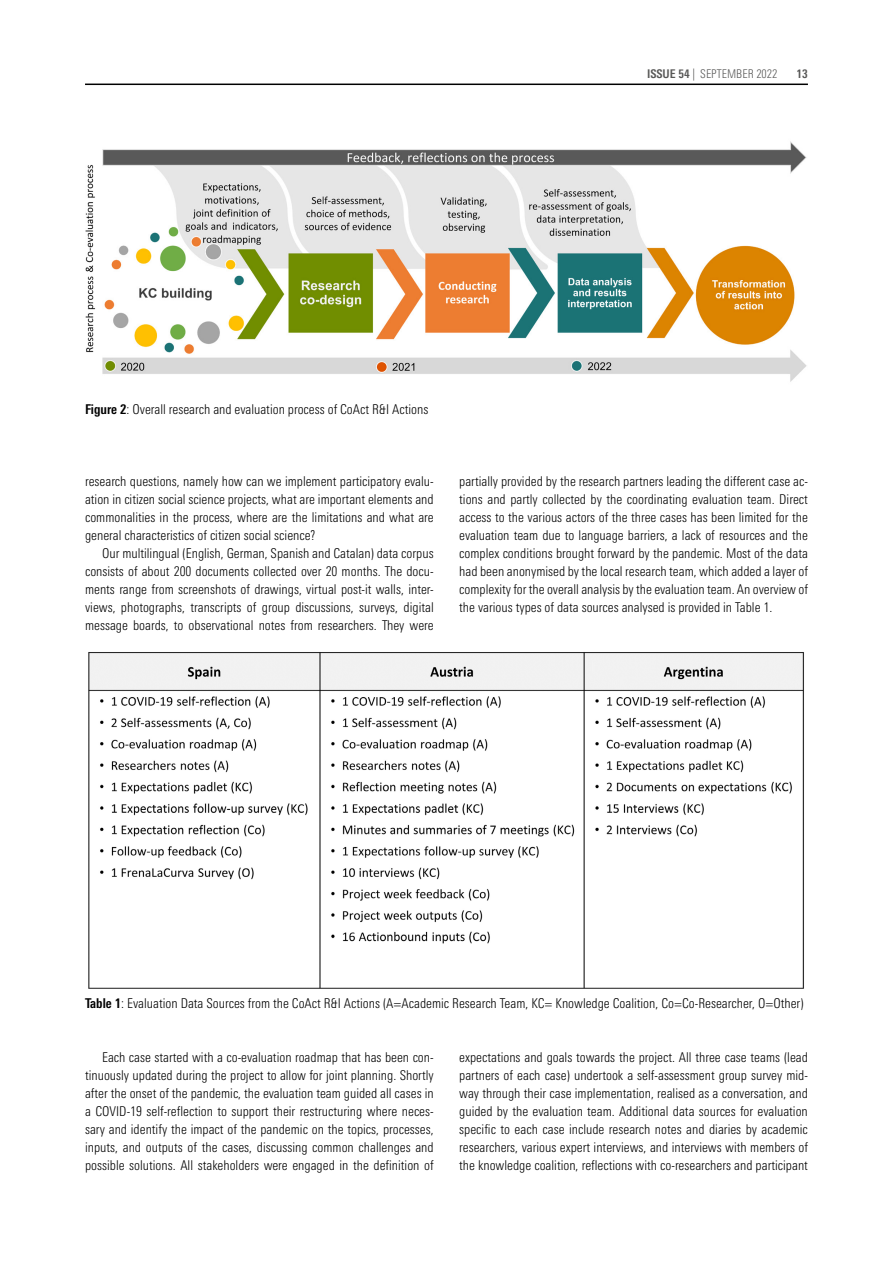
<style>
.page{position:relative;width:893px;height:1263px;background:#fff}
.page>*{position:absolute;margin:0;border:0;box-sizing:border-box;transform-origin:0 0}
.fließtext{font:300 condensed 13.5px/18px "Linotype Univers";color:#000;text-align:justify}
.ref{font:300 condensed 13.5px "Linotype Univers";color:#000}
.t1{font:300 condensed 12px "Linotype Univers";color:#575756}
.t2{font:700 condensed 12px "Linotype Univers";color:#575756}
.s1{font-weight:700}
</style>
<div class="page">
<hr style="left:85px;top:84px;width:723px;height:1px;background:#000">
<img style="left:85px;top:141px;width:722px;height:241px">
<img style="left:88px;top:652px;width:716px;height:337px">
<p class="t1" style="left:647px;top:67px;width:132px"><span class="s1">ISSUE 54</span> | SEPTEMBER 2022</p>
<p class="t2" style="left:797px;top:67px;width:13px">13</p>
<p class="ref" style="left:85px;top:401px;width:345px"><span class="s1">Figure 2</span>: Overall research and evaluation process of CoAct R&amp;I Actions</p>
<p class="fließtext" style="left:85px;top:472px;width:350px">research questions, namely how can we implement participatory evalu&shy;ation in citizen social science projects, what are important elements and commonalities in the process, where are the limitations and what are general characteristics of citizen social science?</p>
<p class="fließtext" style="left:85px;top:544px;width:350px;text-indent:17px">Our multilingual (English, German, Spanish and Catalan) data corpus consists of about 200 documents collected over 20 months. The docu&shy;ments range from screenshots of drawings, virtual post-it walls, inter&shy;views, photographs, transcripts of group discussions, surveys, digital message boards, to observational notes from researchers. They were</p>
<p class="fließtext" style="left:459px;top:472px;width:350px">partially provided by the research partners leading the different case ac&shy;tions and partly collected by the coordinating evaluation team. Direct access to the various actors of the three cases has been limited for the evaluation team due to language barriers, a lack of resources and the complex conditions brought forward by the pandemic. Most of the data had been anonymised by the local research team, which added a layer of complexity for the overall analysis by the evaluation team. An overview of the various types of data sources analysed is provided in Table 1.</p>
<p class="ref" style="left:85px;top:995px;width:720px"><span class="s1">Table 1</span>: Evaluation Data Sources from the CoAct R&amp;I Actions (A=Academic Research Team, KC= Knowledge Coalition, Co=Co-Researcher, O=Other)</p>
<p class="fließtext" style="left:85px;top:1048px;width:350px;text-indent:17px">Each case started with a co-evaluation roadmap that has been con&shy;tinuously updated during the project to allow for joint planning. Shortly after the onset of the pandemic, the evaluation team guided all cases in a COVID-19 self-reflection to support their restructuring where neces&shy;sary and identify the impact of the pandemic on the topics, processes, inputs, and outputs of the cases, discussing common challenges and possible solutions. All stakeholders were engaged in the definition of</p>
<p class="fließtext" style="left:459px;top:1048px;width:350px">expectations and goals towards the project. All three case teams (lead partners of each case) undertook a self-assessment group survey mid&shy;way through their case implementation, realised as a conversation, and guided by the evaluation team. Additional data sources for evaluation specific to each case include research notes and diaries by academic researchers, various expert interviews, and interviews with members of the knowledge coalition, reflections with co-researchers and participant</p>
</div>
